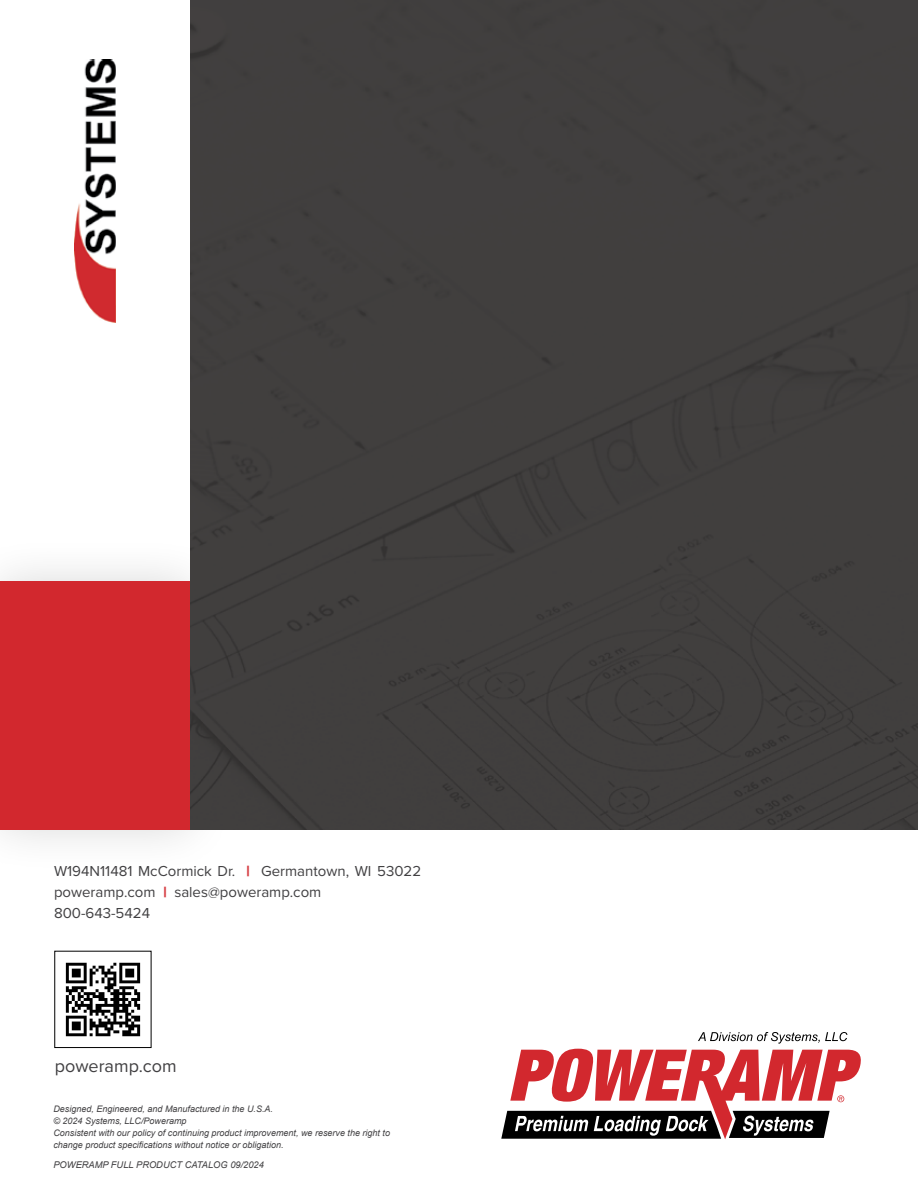
<style>
.page{position:relative;width:918px;height:1188px;background:#fff}
.page>*{position:absolute;margin:0;border:0;box-sizing:border-box;transform-origin:0 0}
.t1{font:18px "Proxima Nova";color:#414042}
.t2{font:15px/21px "Proxima Nova";color:#414042}
.t3{font:italic 9.3px "Arial";color:#414042}
.t4{font:italic 9px/12px "Arial";color:#414042}
.s1{font-weight:900;color:#d63e43}
.s2{font-size:9.3px}
</style>
<div class="page">
<div style="left:0;top:536px;width:236px;height:339px;background:#fbfbfb"></div>
<div style="left:0;top:581px;width:190px;height:248px;background:#d2282e"></div>
<div style="left:190px;top:0;width:728px;height:829px;background:#413f3e"></div>
<svg style="left:501px;top:1032px;width:360px;height:107px"></svg>
<img style="left:74px;top:60px;width:42px;height:262px">
<img style="left:65px;top:962px;width:76px;height:75px">
<h2 class="t2" style="left:54px;top:860px;width:369px">W194N11481 McCormick Dr. <span class="s1">|</span> Germantown, WI 53022 poweramp.com <span class="s1">|</span> sales@poweramp.com<br>800-643-5424</h2>
<h1 class="t1" style="left:55px;top:1053px;width:123px">poweramp.com</h1>
<p class="t4" style="left:53px;top:1103px;width:338px">Designed, Engineered, and Manufactured in the U.S.A.<br>© 2024 Systems, LLC/Poweramp<br>Consistent with our policy of continuing product improvement, we reserve the right to change product specifications without notice or obligation<span class="s2">.</span></p>
<p class="t3" style="left:53px;top:1158px;width:212px">POWERAMP FULL PRODUCT CATALOG 09/2024</p>
</div>
